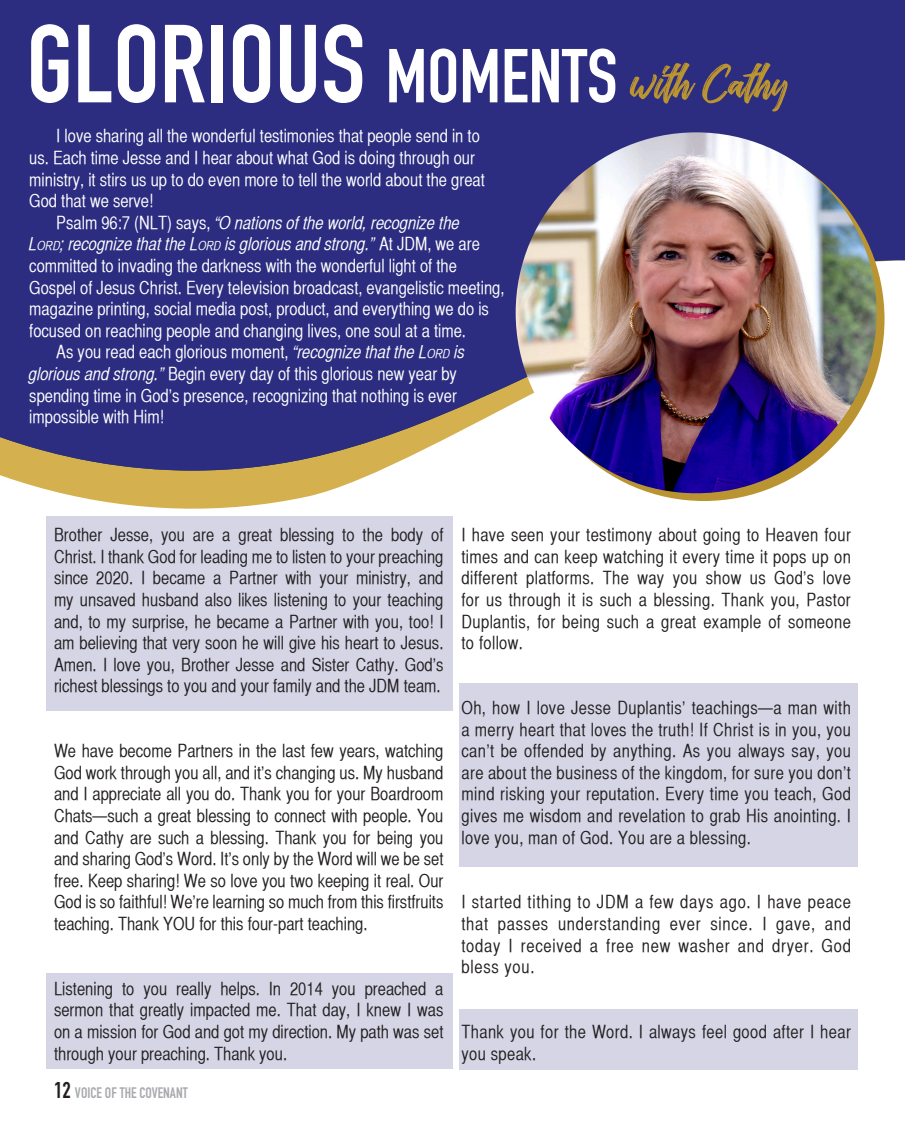
<style>
.page{position:relative;width:905px;height:1134px;background:#fff}
.page>*{position:absolute;margin:0;border:0;box-sizing:border-box;transform-origin:0 0}
.t1{font:50.7px "The Historia Demo";color:#ba9430}
.t2{font:18px/21.6px "Helvetica CY Plain";letter-spacing:.02em;color:#231f20;text-align:justify}
.t3{font:18px/21.6px "Helvetica CY Plain";color:#fff}
.t4{font:700 15px "DIN Condensed";color:#a8a9ad}
.s1{font-family:"DIN Condensed";font-weight:700;font-size:108.9px;color:#fff}
.s2{font-family:"DIN Condensed";font-weight:700;font-size:75px;color:#fff}
.s3{font-family:"Helvetica CY Oblique"}
.s4{font-family:"Helvetica CY Oblique";font-size:12.6px}
.s5{font-size:22.5px;color:#231f20}
</style>
<div class="page">
<div style="left:46px;top:516px;width:406px;height:195px;background:#d5d5e6"></div>
<div style="left:459px;top:684px;width:398px;height:183px;background:#d5d5e6"></div>
<div style="left:459px;top:1009px;width:398px;height:61px;background:#d5d5e6"></div>
<div style="left:46px;top:974px;width:406px;height:96px;background:#d5d5e6"></div>
<svg style="left:70px;top:495px;width:680px;height:38px"></svg>
<svg style="left:0;top:471px;width:803px;height:24px"></svg>
<svg style="left:0;top:0;width:904px;height:471px;background:#3a3a85"></svg>
<div style="left:523px;top:138px;width:361px;height:363px;background:#ba9430;border-radius:50%"></div>
<img style="left:515px;top:132px;width:361px;height:361px;border-radius:180px">
<p class="t1" style="left:27px;top:61px;width:765px"><span class="s1">GLORIOUS</span> <span class="s2">MOMENTS</span> with Cathy</p>
<p class="t3" style="left:29px;top:125px;width:457px;text-indent:27px">I love sharing all the wonderful testimonies that people send in to us. Each time Jesse and I hear about what God is doing through our ministry, it stirs us up to do even more to tell the world about the great God that we serve!</p>
<p class="t3" style="left:29px;top:212px;width:477px;text-indent:27px">Psalm 96:7 (NLT) says, <span class="s3">“O nations of the world, recognize the<br>L</span><span class="s4">ORD</span><span class="s3">; recognize that the L</span><span class="s4">ORD</span> <span class="s3">is glorious and strong.”</span> At JDM, we are committed to invading the darkness with the wonderful light of the Gospel of Jesus Christ. Every television broadcast, evangelistic meeting, magazine printing, social media post, product, and everything we do is focused on reaching people and changing lives, one soul at a time.</p>
<p class="t3" style="left:29px;top:341px;width:437px;text-indent:27px">As you read each glorious moment, <span class="s3">“recognize that the L</span><span class="s4">ORD</span> <span class="s3">is glorious and strong.”</span> Begin every day of this glorious new year by spending time in God’s presence, recognizing that nothing is ever impossible with Him!</p>
<p class="t2" style="left:54px;top:524px;width:391px">Brother Jesse, you are a great blessing to the body of Christ. I thank God for leading me to listen to your preaching since 2020. I became a Partner with your ministry, and my unsaved husband also likes listening to your teaching and, to my surprise, he became a Partner with you, too! I am believing that very soon he will give his heart to Jesus.<br>Amen. I love you, Brother Jesse and Sister Cathy. God’s richest blessings to you and your family and the JDM team.</p>
<p class="t2" style="left:54px;top:740px;width:391px">We have become Partners in the last few years, watching God work through you all, and it’s changing us. My husband and I appreciate all you do. Thank you for your Boardroom Chats—such a great blessing to connect with people. You and Cathy are such a blessing. Thank you for being you and sharing God’s Word. It’s only by the Word will we be set free. Keep sharing! We so love you two keeping it real. Our God is so faithful! We’re learning so much from this firstfruits teaching. Thank YOU for this four-part teaching.</p>
<p class="t2" style="left:54px;top:978px;width:391px">Listening to you really helps. In 2014 you preached a sermon that greatly impacted me. That day, I knew I was on a mission for God and got my direction. My path was set through your preaching. Thank you.</p>
<p class="t4" style="left:54px;top:1082px;width:135px"><span class="s5">12</span> VOICE OF THE COVENANT</p>
<p class="t2" style="left:461px;top:524px;width:391px">I have seen your testimony about going to Heaven four times and can keep watching it every time it pops up on different platforms. The way you show us God’s love for us through it is such a blessing. Thank you, Pastor Duplantis, for being such a great example of someone to follow.</p>
<p class="t2" style="left:461px;top:697px;width:391px">Oh, how I love Jesse Duplantis’ teachings—a man with a merry heart that loves the truth! If Christ is in you, you can’t be offended by anything. As you always say, you are about the business of the kingdom, for sure you don’t mind risking your reputation. Every time you teach, God gives me wisdom and revelation to grab His anointing. I love you, man of God. You are a blessing.</p>
<p class="t2" style="left:461px;top:891px;width:391px">I started tithing to JDM a few days ago. I have peace that passes understanding ever since. I gave, and today I received a free new washer and dryer. God bless you.</p>
<p class="t2" style="left:461px;top:1021px;width:391px">Thank you for the Word. I always feel good after I hear you speak.</p>
</div>
